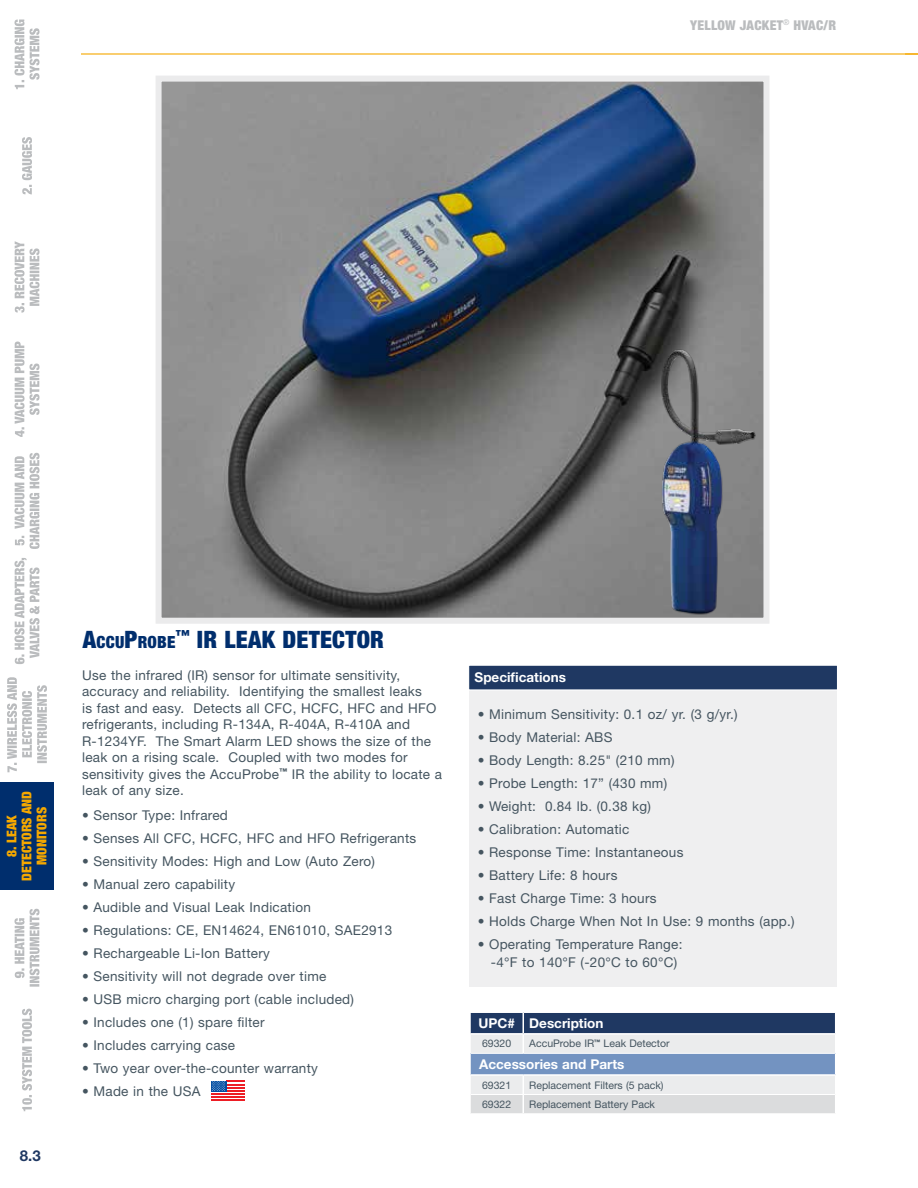
<style>
.page{position:relative;width:918px;height:1188px;background:#fff}
.page>*{position:absolute;margin:0;border:0;box-sizing:border-box;transform-origin:0 0}
.t1{font:900 condensed 24px "Helvetica Neue LT Std";letter-spacing:.01em;color:#002e6d}
.t2{font:900 condensed 16.8px "Helvetica Neue LT Std";color:#002e6d}
.t3{font:700 15px "Helvetica Neue LT Std";color:#1f3862}
.t4{font:13.5px/16.5px "Helvetica Neue LT Std";letter-spacing:.02em;color:#455560}
.t5{font:700 13.5px "Helvetica Neue LT Std";color:#fff}
.t6{font:900 condensed 13.5px/15px "Helvetica Neue LT Std";color:#f5a800;text-align:center}
.t7{font:900 condensed 13.5px "Helvetica Neue LT Std";letter-spacing:.02em;color:#babcbe}
.t8{font:10.5px "Helvetica Neue LT Std";color:#455560}
.s1{font-size:24px}
.s2{font-stretch:condensed}
</style>
<div class="page">
<hr style="left:81px;top:53px;width:837px;height:2px;background:#f5a800">
<svg style="left:14px;top:20px;width:26px;height:69px"></svg>
<svg style="left:22px;top:137px;width:10px;height:57px"></svg>
<svg style="left:14px;top:241px;width:26px;height:72px"></svg>
<svg style="left:14px;top:342px;width:26px;height:95px"></svg>
<svg style="left:14px;top:453px;width:26px;height:96px"></svg>
<svg style="left:14px;top:558px;width:26px;height:106px"></svg>
<svg style="left:7px;top:677px;width:40px;height:95px"></svg>
<svg style="left:14px;top:909px;width:26px;height:78px"></svg>
<svg style="left:22px;top:1009px;width:10px;height:102px"></svg>
<div style="left:469px;top:689px;width:368px;height:298px;background:#efeff0"></div>
<svg style="left:213px;top:1091px;width:29px;height:1px"></svg>
<div style="left:211px;top:1081px;width:33px;height:20px;border:1px solid #fff"></div>
<hr style="left:211px;top:1093px;width:33px;height:2px;background:#ed1d24">
<hr style="left:211px;top:1096px;width:33px;height:2px;background:#ed1d24">
<hr style="left:211px;top:1099px;width:33px;height:2px;background:#ed1d24">
<div style="left:211px;top:1081px;width:15px;height:10px;background:#034ea2"></div>
<svg style="left:212px;top:1081px;width:32px;height:10px"></svg>
<svg style="left:470px;top:1012px;width:366px;height:102px;background:#a9b5c7"></svg>
<div style="left:468px;top:665px;width:370px;height:26px;background:#1f3862;border:1px solid #fff"></div>
<img style="left:163px;top:83px;width:599px;height:534px">
<div style="left:156px;top:76px;width:613px;height:548px;border:6px solid #ebebec"></div>
<img style="left:618px;top:342px;width:151px;height:281px">
<div style="left:0;top:782px;width:54px;height:108px;background:#002e6d"></div>
<p class="t7" style="left:690px;top:17px;width:147px">YELLOW JACKET<sup>®</sup> HVAC/R</p>
<p class="t6" style="left:4px;top:881px;width:91px;rotate:-90deg">8. LEAK<br>DETECTORS AND<br>MONITORS</p>
<p class="t3" style="left:20px;top:1146px;width:22px">8.3</p>
<p class="t2" style="left:83px;top:632px;width:75px"><span class="s1">A</span>CCU<span class="s1">P</span>ROBE</p>
<h1 class="t1" style="left:176px;top:625px;width:210px"><sup>™</sup> IR LEAK DETECTOR</h1>
<p class="t4" style="left:82px;top:666px;width:362px">Use the infrared (IR) sensor for ultimate sensitivity, accuracy and reliability. Identifying the smallest leaks<br>is fast and easy. Detects all CFC, HCFC, HFC and HFO refrigerants, including R-134A, R-404A, R-410A and R-1234YF. The Smart Alarm LED shows the size of the leak on a rising scale. Coupled with two modes for sensitivity gives the AccuProbe<sup>™</sup> IR the ability to locate a leak of any size.</p>
<p class="t4" style="left:82px;top:807px;width:147px">• Sensor Type: Infrared</p>
<p class="t4" style="left:82px;top:830px;width:336px">• Senses All CFC, HCFC, HFC and HFO Refrigerants</p>
<p class="t4" style="left:82px;top:853px;width:295px">• Sensitivity Modes: High and Low (Auto Zero)</p>
<p class="t4" style="left:82px;top:876px;width:155px">• Manual zero capability</p>
<p class="t4" style="left:82px;top:899px;width:230px">• Audible and Visual Leak Indication</p>
<p class="t4" style="left:82px;top:922px;width:312px">• Regulations: CE, EN14624, EN61010, SAE2913</p>
<p class="t4" style="left:82px;top:945px;width:189px">• Rechargeable Li-Ion Battery</p>
<p class="t4" style="left:82px;top:968px;width:246px">• Sensitivity will not degrade over time</p>
<p class="t4" style="left:82px;top:991px;width:273px">• USB micro charging port (cable included)</p>
<p class="t4" style="left:82px;top:1014px;width:184px">• Includes one (1) spare filter</p>
<p class="t4" style="left:82px;top:1037px;width:155px">• Includes carrying case</p>
<p class="t4" style="left:82px;top:1060px;width:237px">• Two year over-the-counter warranty</p>
<p class="t4" style="left:82px;top:1083px;width:120px">• Made in the USA</p>
<p class="t5" style="left:475px;top:668px;width:93px">Specifications</p>
<p class="t4" style="left:478px;top:706px;width:261px">• Minimum Sensitivity: 0.1 oz/ yr. (3 g/yr.)</p>
<p class="t4" style="left:478px;top:729px;width:136px">• Body Material: ABS</p>
<p class="t4" style="left:478px;top:752px;width:198px">• Body Length: 8.25" (210 mm)</p>
<p class="t4" style="left:478px;top:775px;width:191px">• Probe Length: 17” (430 mm)</p>
<p class="t4" style="left:478px;top:798px;width:175px">• Weight: 0.84 lb. (0.38 kg)</p>
<p class="t4" style="left:478px;top:821px;width:153px">• Calibration: Automatic</p>
<p class="t4" style="left:478px;top:844px;width:207px">• Response Time: Instantaneous</p>
<p class="t4" style="left:478px;top:867px;width:141px">• Battery Life: 8 hours</p>
<p class="t4" style="left:478px;top:890px;width:180px">• Fast Charge Time: 3 hours</p>
<p class="t4" style="left:478px;top:913px;width:319px">• Holds Charge When Not In Use: 9 months (app.)</p>
<p class="t4" style="left:478px;top:935px;width:206px;line-height:18.5px;text-align:center">• Operating Temperature Range: -4<span class="s2">°</span>F to 140<span class="s2">°</span>F (-20<span class="s2">°</span>C to 60<span class="s2">°</span>C)</p>
<p class="t5" style="left:478px;top:1015px;width:127px">UPC# Description</p>
<p class="t8" style="left:482px;top:1037px;width:31px">69320</p>
<p class="t8" style="left:529px;top:1037px;width:142px">AccuProbe IR<sup>™</sup> Leak Detector</p>
<p class="t5" style="left:479px;top:1056px;width:147px">Accessories and Parts</p>
<p class="t8" style="left:482px;top:1079px;width:31px">69321</p>
<p class="t8" style="left:529px;top:1079px;width:136px">Replacement Filters (5 pack)</p>
<p class="t8" style="left:482px;top:1098px;width:31px">69322</p>
<p class="t8" style="left:529px;top:1098px;width:127px">Replacement Battery Pack</p>
</div>
